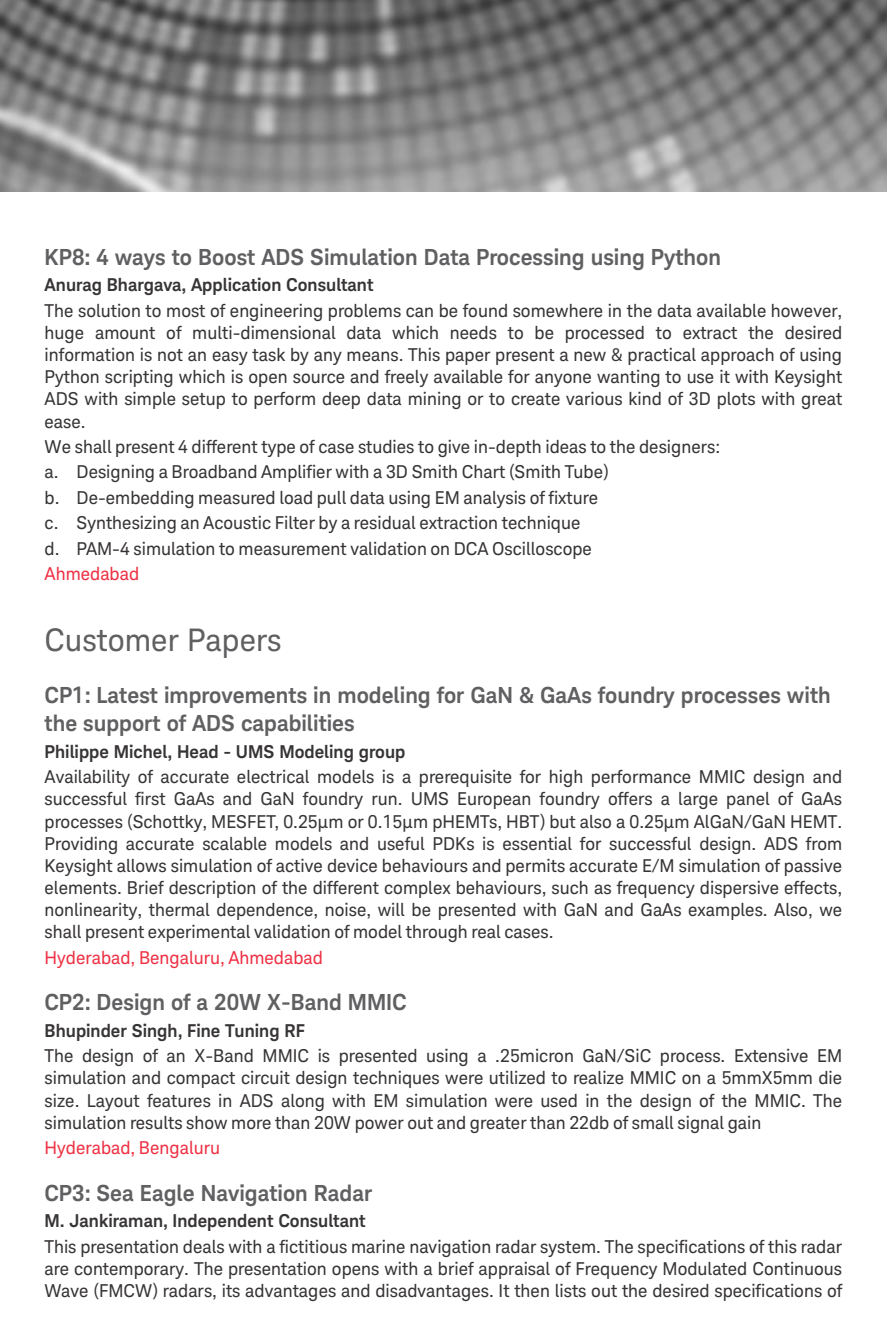
<style>
.page{position:relative;width:887px;height:1340px;background:#fff}
.page>*{position:absolute;margin:0;border:0;box-sizing:border-box;transform-origin:0 0}
.t1{font:31.5px "Keysight Sans";color:#606062}
.t2{font:700 22.5px/27.7px "Keysight Sans";color:#606062}
.t3{font:18px/22.1px "Keysight Sans";color:#373435;text-align:justify}
.t4{font:700 18px "Keysight Sans";color:#373435}
.t5{font:18px "Keysight Sans";color:#ee3144}
</style>
<div class="page">
<img style="left:0;top:0;width:887px;height:191px">
<p class="t2" style="left:45px;top:245px;width:678px">KP8: 4 ways to Boost ADS Simulation Data Processing using Python</p>
<p class="t4" style="left:45px;top:278px;width:330px">Anurag Bhargava, Application Consultant</p>
<p class="t3" style="left:45px;top:301px;width:799px">The solution to most of engineering problems can be found somewhere in the data available however, huge amount of multi-dimensional data which needs to be processed to extract the desired information is not an easy task by any means. This paper present a new &amp; practical approach of using Python scripting which is open source and freely available for anyone wanting to use it with Keysight ADS with simple setup to perform deep data mining or to create various kind of 3D plots with great ease.</p>
<p class="t3" style="left:45px;top:436px;width:677px;line-height:25.4px;text-align:left">We shall present 4 different type of case studies to give in-depth ideas to the designers: a. Designing a Broadband Amplifier with a 3D Smith Chart (Smith Tube)<br>b. De-embedding measured load pull data using EM analysis of fixture<br>c. Synthesizing an Acoustic Filter by a residual extraction technique<br>d. PAM-4 simulation to measurement validation on DCA Oscilloscope</p>
<p class="t5" style="left:45px;top:567px;width:96px">Ahmedabad</p>
<h1 class="t1" style="left:45px;top:628px;width:238px">Customer Papers</h1>
<p class="t2" style="left:45px;top:684px;width:787px">CP1: Latest improvements in modeling for GaN &amp; GaAs foundry processes with the support of ADS capabilities</p>
<p class="t4" style="left:45px;top:744px;width:362px">Philippe Michel, Head - UMS Modeling group</p>
<p class="t3" style="left:45px;top:767px;width:799px">Availability of accurate electrical models is a prerequisite for high performance MMIC design and successful first GaAs and GaN foundry run. UMS European foundry offers a large panel of GaAs processes (Schottky, MESFET, 0.25μm or 0.15μm pHEMTs, HBT) but also a 0.25μm AlGaN/GaN HEMT.<br>Providing accurate scalable models and useful PDKs is essential for successful design. ADS from Keysight allows simulation of active device behaviours and permits accurate E/M simulation of passive elements. Brief description of the different complex behaviours, such as frequency dispersive effects, nonlinearity, thermal dependence, noise, will be presented with GaN and GaAs examples. Also, we shall present experimental validation of model through real cases.</p>
<p class="t5" style="left:45px;top:950px;width:280px">Hyderabad, Bengaluru, Ahmedabad</p>
<p class="t2" style="left:45px;top:990px;width:363px">CP2: Design of a 20W X-Band MMIC</p>
<p class="t4" style="left:45px;top:1023px;width:262px">Bhupinder Singh, Fine Tuning RF</p>
<p class="t3" style="left:45px;top:1046px;width:799px">The design of an X-Band MMIC is presented using a .25micron GaN/SiC process. Extensive EM simulation and compact circuit design techniques were utilized to realize MMIC on a 5mmX5mm die size. Layout features in ADS along with EM simulation were used in the design of the MMIC. The simulation results show more than 20W power out and greater than 22db of small signal gain</p>
<p class="t5" style="left:45px;top:1140px;width:177px">Hyderabad, Bengaluru</p>
<p class="t2" style="left:45px;top:1181px;width:329px">CP3: Sea Eagle Navigation Radar</p>
<p class="t4" style="left:45px;top:1214px;width:322px">M. Jankiraman, Independent Consultant</p>
<p class="t3" style="left:45px;top:1237px;width:799px">This presentation deals with a fictitious marine navigation radar system. The specifications of this radar are contemporary. The presentation opens with a brief appraisal of Frequency Modulated Continuous Wave (FMCW) radars, its advantages and disadvantages. It then lists out the desired specifications of</p>
</div>
